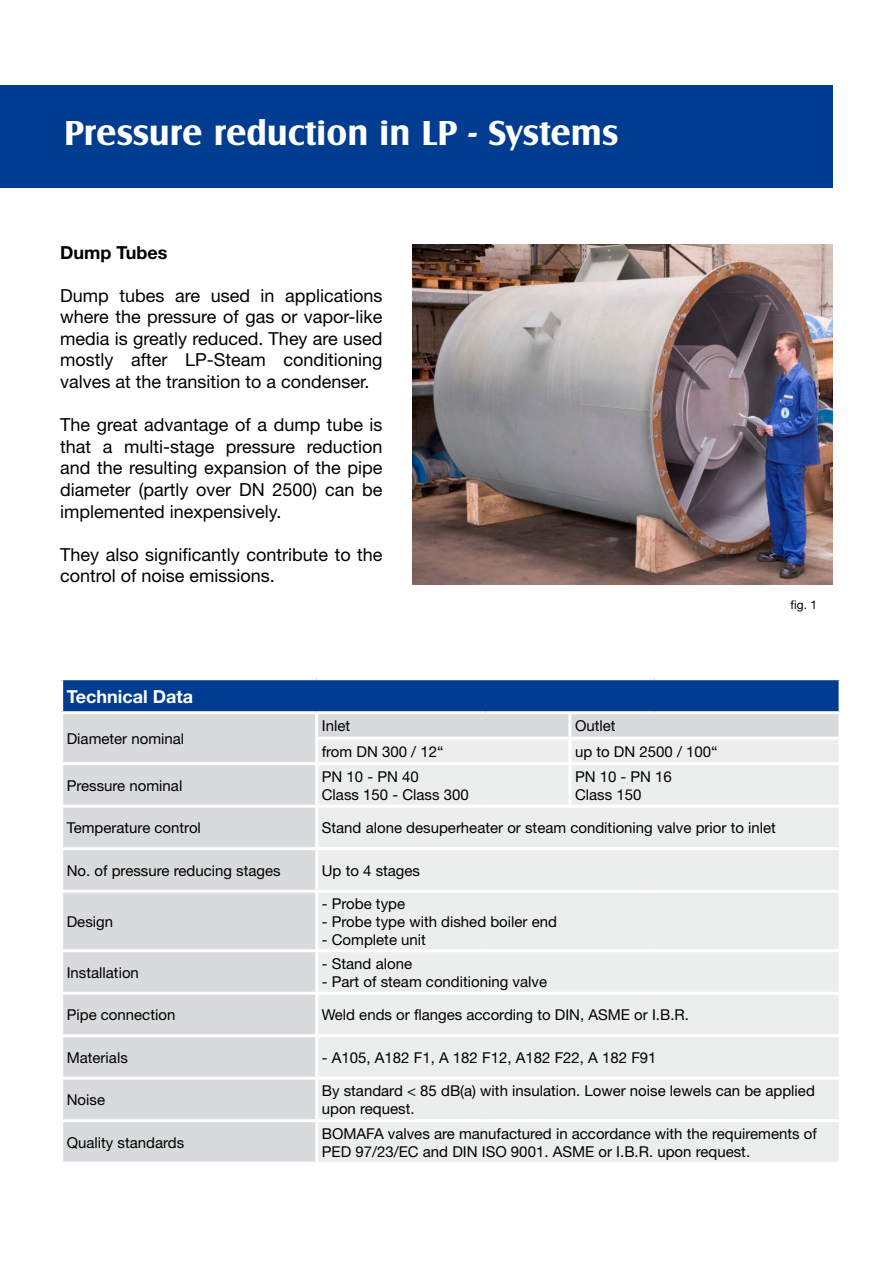
<style>
.page{position:relative;width:893px;height:1263px;background:#fff}
.page>*{position:absolute;margin:0;border:0;box-sizing:border-box;transform-origin:0 0}
.t1{font:700 36px "Castle T";color:#fff}
.t2{font:18px/21.6px "Helvetica Neue East A";color:#000;text-align:justify}
.t3{font:700 18px "Helvetica Neue East A";color:#fff}
.t4{font:700 18px "Helvetica Neue East A";color:#000}
.t5{font:15px/18px "Helvetica Neue East A";color:#000}
.t6{font:12px "Helvetica Neue East A";color:#000}
</style>
<div class="page">
<img style="left:412px;top:245px;width:421px;height:340px">
<div style="left:0;top:85px;width:833px;height:103px;background:#003d90"></div>
<div style="left:62px;top:679px;width:778px;height:34px;background:#003d90"></div>
<div style="left:63px;top:714px;width:775px;height:448px;background:#d9dadb"></div>
<div style="left:318px;top:740px;width:520px;height:422px;background:#eceded"></div>
<hr style="left:60px;top:677px;width:257px;height:3px;background:#fff">
<hr style="left:60px;top:680px;width:3px;height:31px;background:#fff">
<hr style="left:317px;top:677px;width:337px;height:3px;background:#fff">
<hr style="left:654px;top:677px;width:187px;height:3px;background:#fff">
<hr style="left:838px;top:680px;width:3px;height:31px;background:#fff">
<hr style="left:60px;top:711px;width:257px;height:3px;background:#fff">
<hr style="left:317px;top:711px;width:168px;height:3px;background:#fff">
<hr style="left:315px;top:714px;width:3px;height:23px;background:#fff">
<hr style="left:485px;top:711px;width:169px;height:3px;background:#fff">
<hr style="left:568px;top:714px;width:3px;height:23px;background:#fff">
<hr style="left:654px;top:711px;width:187px;height:3px;background:#fff">
<hr style="left:315px;top:737px;width:170px;height:3px;background:#fff">
<hr style="left:315px;top:740px;width:3px;height:22px;background:#fff">
<hr style="left:485px;top:737px;width:169px;height:3px;background:#fff">
<hr style="left:568px;top:740px;width:3px;height:22px;background:#fff">
<hr style="left:654px;top:737px;width:187px;height:3px;background:#fff">
<hr style="left:60px;top:762px;width:257px;height:3px;background:#fff">
<hr style="left:317px;top:762px;width:168px;height:3px;background:#fff">
<hr style="left:315px;top:765px;width:3px;height:40px;background:#fff">
<hr style="left:485px;top:762px;width:169px;height:3px;background:#fff">
<hr style="left:568px;top:765px;width:3px;height:40px;background:#fff">
<hr style="left:654px;top:762px;width:187px;height:3px;background:#fff">
<hr style="left:60px;top:805px;width:257px;height:3px;background:#fff">
<hr style="left:317px;top:805px;width:168px;height:3px;background:#fff">
<hr style="left:315px;top:808px;width:3px;height:39px;background:#fff">
<hr style="left:485px;top:805px;width:169px;height:3px;background:#fff">
<hr style="left:654px;top:805px;width:187px;height:3px;background:#fff">
<hr style="left:60px;top:847px;width:257px;height:3px;background:#fff">
<hr style="left:317px;top:847px;width:168px;height:3px;background:#fff">
<hr style="left:315px;top:850px;width:3px;height:40px;background:#fff">
<hr style="left:485px;top:847px;width:169px;height:3px;background:#fff">
<hr style="left:654px;top:847px;width:187px;height:3px;background:#fff">
<hr style="left:60px;top:890px;width:257px;height:3px;background:#fff">
<hr style="left:317px;top:890px;width:168px;height:3px;background:#fff">
<hr style="left:315px;top:893px;width:3px;height:56px;background:#fff">
<hr style="left:485px;top:890px;width:169px;height:3px;background:#fff">
<hr style="left:654px;top:890px;width:187px;height:3px;background:#fff">
<hr style="left:60px;top:949px;width:257px;height:3px;background:#fff">
<hr style="left:317px;top:949px;width:168px;height:3px;background:#fff">
<hr style="left:315px;top:952px;width:3px;height:40px;background:#fff">
<hr style="left:485px;top:949px;width:169px;height:3px;background:#fff">
<hr style="left:654px;top:949px;width:187px;height:3px;background:#fff">
<hr style="left:60px;top:992px;width:257px;height:3px;background:#fff">
<hr style="left:317px;top:992px;width:168px;height:3px;background:#fff">
<hr style="left:315px;top:995px;width:3px;height:39px;background:#fff">
<hr style="left:485px;top:992px;width:169px;height:3px;background:#fff">
<hr style="left:654px;top:992px;width:187px;height:3px;background:#fff">
<hr style="left:60px;top:1034px;width:257px;height:3px;background:#fff">
<hr style="left:317px;top:1034px;width:168px;height:3px;background:#fff">
<hr style="left:315px;top:1037px;width:3px;height:40px;background:#fff">
<hr style="left:485px;top:1034px;width:169px;height:3px;background:#fff">
<hr style="left:654px;top:1034px;width:187px;height:3px;background:#fff">
<hr style="left:60px;top:1077px;width:257px;height:3px;background:#fff">
<hr style="left:317px;top:1077px;width:168px;height:3px;background:#fff">
<hr style="left:315px;top:1080px;width:3px;height:39px;background:#fff">
<hr style="left:485px;top:1077px;width:169px;height:3px;background:#fff">
<hr style="left:654px;top:1077px;width:187px;height:3px;background:#fff">
<hr style="left:60px;top:1119px;width:257px;height:3px;background:#fff">
<hr style="left:317px;top:1119px;width:168px;height:3px;background:#fff">
<hr style="left:315px;top:1122px;width:3px;height:40px;background:#fff">
<hr style="left:485px;top:1119px;width:169px;height:3px;background:#fff">
<hr style="left:654px;top:1119px;width:187px;height:3px;background:#fff">
<h1 class="t1" style="left:64px;top:119px;width:555px">Pressure reduction in LP - Systems</h1>
<p class="t4" style="left:60px;top:242px;width:109px">Dump Tubes</p>
<p class="t2" style="left:60px;top:286px;width:324px">Dump tubes are used in applications where the pressure of gas or vapor-like media is greatly reduced. They are used mostly after LP-Steam conditioning valves at the transition to a condenser.</p>
<p class="t2" style="left:60px;top:416px;width:324px">The great advantage of a dump tube is that a multi-stage pressure reduction and the resulting expansion of the pipe diameter (partly over DN 2500) can be implemented inexpensively.</p>
<p class="t2" style="left:60px;top:545px;width:324px">They also significantly contribute to the control of noise emissions.</p>
<p class="t6" style="left:790px;top:600px;width:28px">fig. 1</p>
<p class="t3" style="left:67px;top:686px;width:128px">Technical Data</p>
<p class="t5" style="left:67px;top:731px;width:119px">Diameter nominal</p>
<p class="t5" style="left:322px;top:718px;width:30px">Inlet</p>
<p class="t5" style="left:575px;top:718px;width:42px">Outlet</p>
<p class="t5" style="left:322px;top:744px;width:123px">from DN 300 / 12“</p>
<p class="t5" style="left:575px;top:744px;width:144px">up to DN 2500 / 100“</p>
<p class="t5" style="left:67px;top:778px;width:117px">Pressure nominal</p>
<p class="t5" style="left:322px;top:769px;width:148px">PN 10 - PN 40<br>Class 150 - Class 300</p>
<p class="t5" style="left:575px;top:769px;width:98px">PN 10 - PN 16<br>Class 150</p>
<p class="t5" style="left:67px;top:820px;width:136px">Temperature control</p>
<p class="t5" style="left:322px;top:820px;width:456px">Stand alone desuperheater or steam conditioning valve prior to inlet</p>
<p class="t5" style="left:67px;top:863px;width:215px">No. of pressure reducing stages</p>
<p class="t5" style="left:322px;top:863px;width:100px">Up to 4 stages</p>
<p class="t5" style="left:67px;top:914px;width:48px">Design</p>
<p class="t5" style="left:322px;top:896px;width:85px">- Probe type</p>
<p class="t5" style="left:322px;top:914px;width:237px">- Probe type with dished boiler end</p>
<p class="t5" style="left:322px;top:932px;width:106px">- Complete unit</p>
<p class="t5" style="left:67px;top:965px;width:74px">Installation</p>
<p class="t5" style="left:322px;top:956px;width:92px">- Stand alone</p>
<p class="t5" style="left:322px;top:974px;width:227px">- Part of steam conditioning valve</p>
<p class="t5" style="left:67px;top:1007px;width:110px">Pipe connection</p>
<p class="t5" style="left:322px;top:1007px;width:369px">Weld ends or flanges according to DIN, ASME or I.B.R.</p>
<p class="t5" style="left:67px;top:1050px;width:63px">Materials</p>
<p class="t5" style="left:322px;top:1050px;width:336px">- A105, A182 F1, A 182 F12, A182 F22, A 182 F91</p>
<p class="t5" style="left:67px;top:1092px;width:40px">Noise</p>
<p class="t5" style="left:322px;top:1083px;width:495px">By standard &lt; 85 dB(a) with insulation. Lower noise lewels can be applied upon request.</p>
<p class="t5" style="left:67px;top:1135px;width:119px">Quality standards</p>
<p class="t5" style="left:322px;top:1126px;width:496px">BOMAFA valves are manufactured in accordance with the requirements of<br>PED 97/23/EC and DIN ISO 9001. ASME or I.B.R. upon request.</p>
</div>
